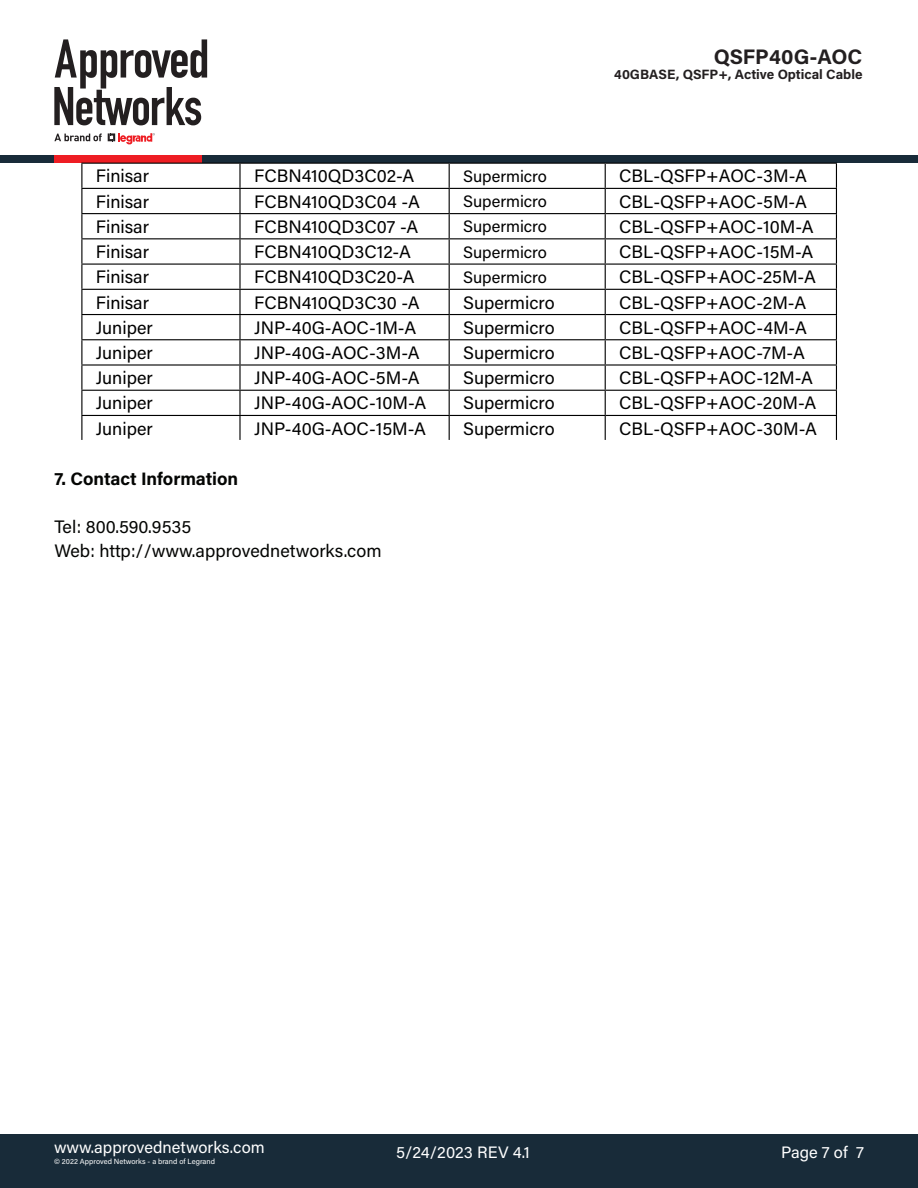
<style>
.page{position:relative;width:918px;height:1188px;background:#fff}
.page>*{position:absolute;margin:0;border:0;box-sizing:border-box;transform-origin:0 0}
.t1{font:700 21px "Acumin Pro";color:#231f20}
.t2{font:18px "Acumin Pro";color:#000}
.t3{font:18px "Acumin Pro";color:#040503}
.t4{font:700 18px "Acumin Pro";letter-spacing:-.005em;color:#040503}
.t5{font:16.5px "Acumin Pro";color:#000}
.t6{font:16.5px "Acumin Pro";color:#fff}
.t7{font:700 13.5px "Acumin Pro";color:#231f20}
.t8{font:7.5px "Acumin Pro";color:#fff}
</style>
<div class="page">
<div style="left:0;top:155px;width:918px;height:8px;background:#182b39"></div>
<svg style="left:54px;top:39px;width:153px;height:86px"></svg>
<svg style="left:108px;top:133px;width:47px;height:12px"></svg>
<svg style="left:54px;top:134px;width:48px;height:7px"></svg>
<div style="left:54px;top:155px;width:147px;height:8px;background:#ee1d23"></div>
<div style="left:0;top:1134px;width:918px;height:54px;background:#182b39"></div>
<svg style="left:81px;top:164px;width:1px;height:276px"></svg>
<hr style="left:239px;top:164px;width:2px;height:24px;background:#000">
<hr style="left:239px;top:189px;width:2px;height:24px;background:#000">
<hr style="left:239px;top:214px;width:2px;height:24px;background:#000">
<hr style="left:239px;top:239px;width:2px;height:25px;background:#000">
<hr style="left:239px;top:265px;width:2px;height:24px;background:#000">
<hr style="left:239px;top:290px;width:2px;height:24px;background:#000">
<hr style="left:239px;top:315px;width:2px;height:24px;background:#000">
<hr style="left:239px;top:340px;width:2px;height:24px;background:#000">
<hr style="left:239px;top:366px;width:2px;height:24px;background:#000">
<hr style="left:239px;top:391px;width:2px;height:24px;background:#000">
<hr style="left:239px;top:416px;width:2px;height:24px;background:#000">
<svg style="left:449px;top:164px;width:1px;height:276px"></svg>
<svg style="left:605px;top:164px;width:1px;height:276px"></svg>
<svg style="left:836px;top:164px;width:1px;height:276px"></svg>
<hr style="left:81px;top:163px;width:159px;height:1px;background:#000">
<hr style="left:240px;top:163px;width:209px;height:1px;background:#000">
<hr style="left:449px;top:163px;width:156px;height:1px;background:#000">
<hr style="left:605px;top:163px;width:232px;height:1px;background:#000">
<hr style="left:81px;top:188px;width:159px;height:1px;background:#000">
<hr style="left:240px;top:188px;width:209px;height:1px;background:#000">
<hr style="left:449px;top:188px;width:156px;height:1px;background:#000">
<hr style="left:605px;top:188px;width:232px;height:1px;background:#000">
<hr style="left:81px;top:213px;width:159px;height:1px;background:#000">
<hr style="left:240px;top:213px;width:209px;height:1px;background:#000">
<hr style="left:449px;top:213px;width:156px;height:1px;background:#000">
<hr style="left:605px;top:213px;width:232px;height:1px;background:#000">
<hr style="left:81px;top:238px;width:159px;height:1px;background:#000">
<hr style="left:240px;top:238px;width:209px;height:1px;background:#000">
<hr style="left:449px;top:238px;width:156px;height:1px;background:#000">
<hr style="left:605px;top:238px;width:232px;height:1px;background:#000">
<hr style="left:81px;top:264px;width:159px;height:1px;background:#000">
<hr style="left:240px;top:264px;width:209px;height:1px;background:#000">
<hr style="left:449px;top:264px;width:156px;height:1px;background:#000">
<hr style="left:605px;top:264px;width:232px;height:1px;background:#000">
<hr style="left:81px;top:289px;width:159px;height:1px;background:#000">
<hr style="left:240px;top:289px;width:209px;height:1px;background:#000">
<hr style="left:449px;top:289px;width:156px;height:1px;background:#000">
<hr style="left:605px;top:289px;width:232px;height:1px;background:#000">
<hr style="left:81px;top:314px;width:159px;height:1px;background:#000">
<hr style="left:240px;top:314px;width:209px;height:1px;background:#000">
<hr style="left:449px;top:314px;width:156px;height:1px;background:#000">
<hr style="left:605px;top:314px;width:232px;height:1px;background:#000">
<hr style="left:81px;top:339px;width:159px;height:1px;background:#000">
<hr style="left:240px;top:339px;width:209px;height:1px;background:#000">
<hr style="left:449px;top:339px;width:156px;height:1px;background:#000">
<hr style="left:605px;top:339px;width:232px;height:1px;background:#000">
<hr style="left:81px;top:364px;width:159px;height:2px;background:#000">
<hr style="left:240px;top:364px;width:209px;height:2px;background:#000">
<hr style="left:449px;top:364px;width:156px;height:2px;background:#000">
<hr style="left:605px;top:364px;width:232px;height:2px;background:#000">
<hr style="left:81px;top:390px;width:159px;height:1px;background:#000">
<hr style="left:240px;top:390px;width:209px;height:1px;background:#000">
<hr style="left:449px;top:390px;width:156px;height:1px;background:#000">
<hr style="left:605px;top:390px;width:232px;height:1px;background:#000">
<hr style="left:81px;top:415px;width:159px;height:1px;background:#000">
<hr style="left:240px;top:415px;width:209px;height:1px;background:#000">
<hr style="left:449px;top:415px;width:156px;height:1px;background:#000">
<hr style="left:605px;top:415px;width:232px;height:1px;background:#000">
<p class="t1" style="left:714px;top:42px;width:150px">QSFP40G-AOC</p>
<p class="t7" style="left:614px;top:65px;width:250px">40GBASE, QSFP+, Active Optical Cable</p>
<p class="t2" style="left:96px;top:164px;width:55px">Finisar</p>
<p class="t2" style="left:254px;top:164px;width:162px">FCBN410QD3C02-A</p>
<p class="t5" style="left:463px;top:165px;width:85px">Supermicro</p>
<p class="t2" style="left:619px;top:164px;width:189px">CBL-QSFP+AOC-3M-A</p>
<p class="t2" style="left:96px;top:189px;width:55px">Finisar</p>
<p class="t2" style="left:254px;top:189px;width:167px">FCBN410QD3C04 -A</p>
<p class="t5" style="left:463px;top:190px;width:85px">Supermicro</p>
<p class="t2" style="left:619px;top:189px;width:189px">CBL-QSFP+AOC-5M-A</p>
<p class="t2" style="left:96px;top:214px;width:55px">Finisar</p>
<p class="t2" style="left:254px;top:214px;width:166px">FCBN410QD3C07 -A</p>
<p class="t5" style="left:463px;top:215px;width:85px">Supermicro</p>
<p class="t2" style="left:619px;top:214px;width:196px">CBL-QSFP+AOC-10M-A</p>
<p class="t2" style="left:96px;top:239px;width:55px">Finisar</p>
<p class="t2" style="left:254px;top:239px;width:158px">FCBN410QD3C12-A</p>
<p class="t5" style="left:463px;top:240px;width:85px">Supermicro</p>
<p class="t2" style="left:619px;top:239px;width:196px">CBL-QSFP+AOC-15M-A</p>
<p class="t2" style="left:96px;top:265px;width:55px">Finisar</p>
<p class="t2" style="left:254px;top:265px;width:162px">FCBN410QD3C20-A</p>
<p class="t5" style="left:463px;top:266px;width:85px">Supermicro</p>
<p class="t2" style="left:619px;top:265px;width:198px">CBL-QSFP+AOC-25M-A</p>
<p class="t2" style="left:96px;top:290px;width:55px">Finisar</p>
<p class="t2" style="left:254px;top:290px;width:167px">FCBN410QD3C30 -A</p>
<p class="t2" style="left:463px;top:290px;width:93px">Supermicro</p>
<p class="t2" style="left:619px;top:290px;width:189px">CBL-QSFP+AOC-2M-A</p>
<p class="t2" style="left:96px;top:315px;width:58px">Juniper</p>
<p class="t2" style="left:254px;top:315px;width:164px">JNP-40G-AOC-1M-A</p>
<p class="t2" style="left:463px;top:315px;width:93px">Supermicro</p>
<p class="t2" style="left:619px;top:315px;width:189px">CBL-QSFP+AOC-4M-A</p>
<p class="t2" style="left:96px;top:340px;width:58px">Juniper</p>
<p class="t2" style="left:254px;top:340px;width:167px">JNP-40G-AOC-3M-A</p>
<p class="t2" style="left:463px;top:340px;width:93px">Supermicro</p>
<p class="t2" style="left:619px;top:340px;width:187px">CBL-QSFP+AOC-7M-A</p>
<p class="t2" style="left:96px;top:365px;width:58px">Juniper</p>
<p class="t2" style="left:254px;top:365px;width:167px">JNP-40G-AOC-5M-A</p>
<p class="t2" style="left:463px;top:365px;width:93px">Supermicro</p>
<p class="t2" style="left:619px;top:365px;width:195px">CBL-QSFP+AOC-12M-A</p>
<p class="t2" style="left:96px;top:391px;width:58px">Juniper</p>
<p class="t2" style="left:254px;top:391px;width:174px">JNP-40G-AOC-10M-A</p>
<p class="t2" style="left:463px;top:391px;width:93px">Supermicro</p>
<p class="t2" style="left:619px;top:391px;width:199px">CBL-QSFP+AOC-20M-A</p>
<p class="t2" style="left:96px;top:416px;width:58px">Juniper</p>
<p class="t2" style="left:254px;top:416px;width:174px">JNP-40G-AOC-15M-A</p>
<p class="t2" style="left:463px;top:416px;width:93px">Supermicro</p>
<p class="t2" style="left:619px;top:416px;width:199px">CBL-QSFP+AOC-30M-A</p>
<p class="t4" style="left:54px;top:466px;width:185px">7. Contact Information</p>
<p class="t3" style="left:54px;top:514px;width:138px">Tel: 800.590.9535</p>
<p class="t3" style="left:54px;top:538px;width:329px">Web: http://www.approvednetworks.com</p>
<p class="t6" style="left:54px;top:1136px;width:212px">www.approvednetworks.com</p>
<p class="t8" style="left:54px;top:1156px;width:163px">© 2022 Approved Networks - a brand of Legrand</p>
<p class="t6" style="left:396px;top:1141px;width:135px">5/24/2023 REV 4.1</p>
<p class="t6" style="left:781px;top:1141px;width:84px">Page 7 of 7</p>
</div>
